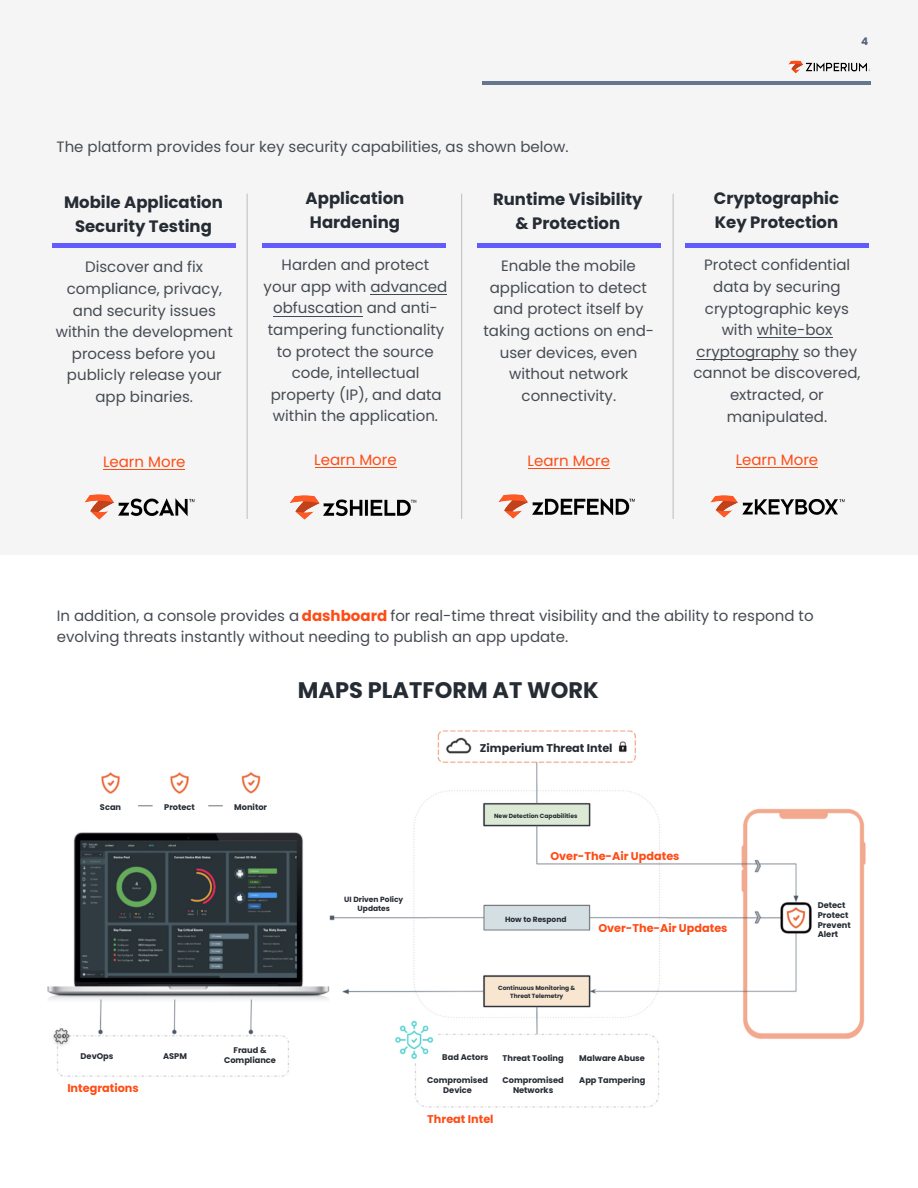
<style>
.page{position:relative;width:918px;height:1188px;background:#fff}
.page>*{position:absolute;margin:0;border:0;box-sizing:border-box;transform-origin:0 0}
.t1{font:700 22.5px "Poppins";color:#262c34}
.t2{font:700 16.5px/23.7px "Poppins";color:#262c34;text-align:center}
.t3{font:15px/21.6px "Poppins";color:#464b53;text-align:center}
.t4{font:15px "Poppins";color:#ff4c15}
.t5{font:700 11.25px "Poppins";color:#ff4c15}
.t6{font:700 11.25px "Poppins";color:#262c34}
.t7{font:700 10.5px "Poppins";color:#52637b}
.t8{font:700 8.25px/9.9px "Poppins";color:#262c34;text-align:center}
.t9{font:700 7.5px/9px "Poppins";color:#262c34;text-align:center}
.t10{font:700 6px/7.2px "Poppins";color:#262c34;text-align:center}
.s1{font-weight:700;color:#ff4c15}
</style>
<div class="page">
<div style="left:52px;top:63px;width:819px;height:457px;background:#f5f5f5"></div>
<img style="left:483px;top:81px;width:387px;height:3px">
<img style="left:789px;top:60px;width:82px;height:14px">
<hr style="left:103px;top:469px;width:82px;height:1px;background:#ff4c15">
<hr style="left:315px;top:467px;width:81px;height:1px;background:#ff4c15">
<hr style="left:273px;top:316px;width:90px;height:1px;background:#464b53">
<hr style="left:370px;top:294px;width:77px;height:1px;background:#464b53">
<hr style="left:528px;top:468px;width:82px;height:1px;background:#ff4c15">
<hr style="left:736px;top:467px;width:82px;height:1px;background:#ff4c15">
<hr style="left:697px;top:359px;width:102px;height:1px;background:#464b53">
<hr style="left:757px;top:337px;width:75px;height:1px;background:#464b53">
<img style="left:710px;top:495px;width:135px;height:23px">
<img style="left:85px;top:495px;width:110px;height:24px">
<img style="left:289px;top:495px;width:128px;height:25px">
<img style="left:499px;top:494px;width:136px;height:25px">
<hr style="left:461px;top:194px;width:1px;height:325px;background:#bfbfbf">
<img style="left:263px;top:243px;width:183px;height:4px">
<img style="left:53px;top:243px;width:183px;height:4px">
<img style="left:686px;top:243px;width:183px;height:4px">
<img style="left:477px;top:243px;width:183px;height:4px">
<img style="left:47px;top:730px;width:819px;height:378px">
<hr style="left:247px;top:194px;width:1px;height:325px;background:#bfbfbf">
<hr style="left:673px;top:194px;width:1px;height:325px;background:#bfbfbf">
<p class="t3" style="left:57px;top:136px;width:514px">The platform provides four key security capabilities, as shown below.</p>
<p class="t2" style="left:64px;top:191px;width:160px">Mobile Application<br>Security Testing</p>
<p class="t3" style="left:56px;top:256px;width:179px">Discover and fix compliance, privacy, and security issues within the development process before you publicly release your app binaries.</p>
<p class="t2" style="left:306px;top:187px;width:100px;text-align:left">Application<br>Hardening</p>
<p class="t3" style="left:264px;top:254px;width:185px">Harden and protect your app with advanced obfuscation and anti&shy;tampering functionality to protect the source code, intellectual property (IP), and data within the application.</p>
<p class="t4" style="left:314px;top:451px;width:84px">Learn More</p>
<p class="t2" style="left:493px;top:188px;width:151px">Runtime Visibility &amp; Protection</p>
<p class="t3" style="left:484px;top:255px;width:172px">Enable the mobile application to detect and protect itself by taking actions on end&shy;user devices, even without network connectivity.</p>
<p class="t4" style="left:528px;top:452px;width:84px">Learn More</p>
<p class="t4" style="left:103px;top:453px;width:84px">Learn More</p>
<p class="t7" style="left:861px;top:35px;width:9px">4</p>
<p class="t2" style="left:714px;top:187px;width:127px;text-align:left">Cryptographic<br>Key Protection</p>
<p class="t3" style="left:693px;top:254px;width:169px">Protect confidential data by securing cryptographic keys with white-box cryptography so they cannot be discovered, extracted, or manipulated.</p>
<p class="t4" style="left:736px;top:451px;width:84px">Learn More</p>
<p class="t3" style="left:57px;top:605px;width:758px;text-align:left">In addition, a console provides a <span class="s1">dashboard</span> for real-time threat visibility and the ability to respond to evolving threats instantly without needing to publish an app update.</p>
<h1 class="t1" style="left:298px;top:677px;width:302px">MAPS PLATFORM AT WORK</h1>
<p class="t8" style="left:100px;top:802px;width:23px">Scan</p>
<p class="t8" style="left:164px;top:802px;width:32px">Protect</p>
<p class="t8" style="left:234px;top:802px;width:34px">Monitor</p>
<p class="t8" style="left:81px;top:1051px;width:34px">DevOps</p>
<p class="t8" style="left:163px;top:1051px;width:25px">ASPM</p>
<p class="t5" style="left:67px;top:1082px;width:73px">Integrations</p>
<p class="t8" style="left:224px;top:1045px;width:53px">Fraud &amp;<br>Compliance</p>
<p class="t9" style="left:344px;top:895px;width:61px">UI Driven Policy<br>Updates</p>
<p class="t6" style="left:480px;top:741px;width:134px">Zimperium Threat Intel</p>
<p class="t10" style="left:494px;top:812px;width:85px">New Detection Capabilities</p>
<p class="t5" style="left:550px;top:849px;width:131px">Over-The-Air Updates</p>
<p class="t9" style="left:505px;top:915px;width:63px">How to Respond</p>
<p class="t10" style="left:498px;top:985px;width:79px">Continuous Monitoring &amp;<br>Threat Telemetry</p>
<p class="t5" style="left:598px;top:921px;width:131px">Over-The-Air Updates</p>
<p class="t8" style="left:442px;top:1053px;width:48px">Bad Actors</p>
<p class="t8" style="left:503px;top:1053px;width:63px">Threat Tooling</p>
<p class="t8" style="left:579px;top:1053px;width:67px">Malware Abuse</p>
<p class="t8" style="left:427px;top:1075px;width:63px">Compromised<br>Device</p>
<p class="t8" style="left:503px;top:1075px;width:63px">Compromised<br>Networks</p>
<p class="t8" style="left:579px;top:1075px;width:68px">App Tampering</p>
<p class="t5" style="left:427px;top:1112px;width:68px">Threat Intel</p>
<p class="t8" style="left:818px;top:900px;width:34px;text-align:left">Detect<br>Protect<br>Prevent<br>Alert</p>
</div>
